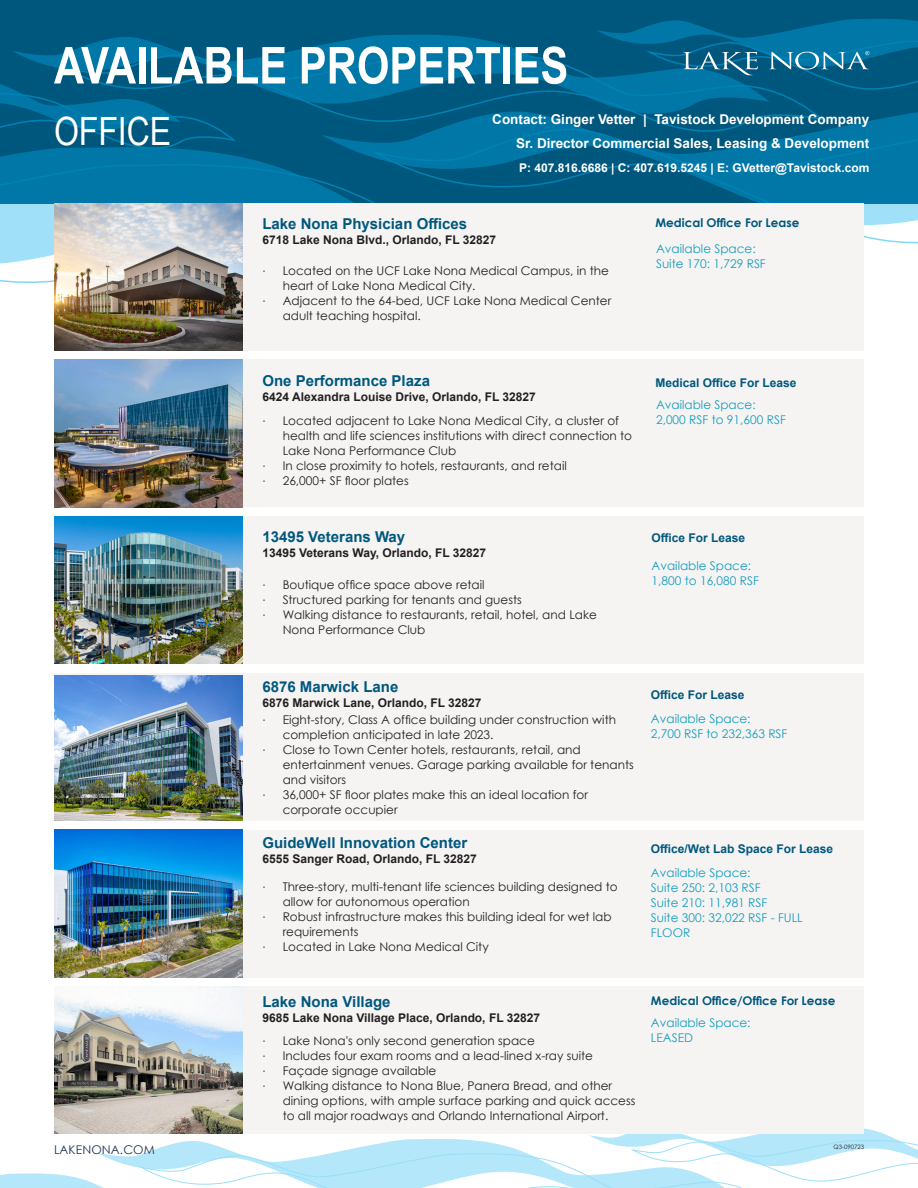
<style>
.page{position:relative;width:918px;height:1188px;background:#fff}
.page>*{position:absolute;margin:0;border:0;box-sizing:border-box;transform-origin:0 0}
.t1{font:700 51px "Arial Narrow";color:#fff}
.t2{font:39px "Arial Narrow";color:#fff}
.t3{font:700 15px "Arial";color:#00577d}
.t4{font:700 13.5px/24px "Arial";color:#fff;text-align:right}
.t5{font:12px/15px "Century Gothic";color:#231f20}
.t6{font:12px/15px "Century Gothic";color:#149dbf}
.t7{font:700 12px "Arial";color:#231f20}
.t8{font:700 12px "Arial";color:#00577d}
.t9{font:700 12px "Arial";color:#fff}
.t10{font:700 12px "Century Gothic";color:#00577d}
.t11{font:12px "Century Gothic";letter-spacing:.01em;color:#1c3551}
.t12{font:6px "Century Gothic";color:#231f20}
.s1{font-family:"Avenir"}
</style>
<div class="page">
<div style="left:0;top:0;width:918px;height:203px;background:#00577d"></div>
<svg style="left:0;top:1128px;width:918px;height:60px"></svg>
<svg style="left:13px;top:34px;width:500px;height:35px"></svg>
<svg style="left:0;top:140px;width:374px;height:18px"></svg>
<svg style="left:374px;top:119px;width:544px;height:125px"></svg>
<svg style="left:65px;top:48px;width:758px;height:89px"></svg>
<svg style="left:0;top:73px;width:235px;height:80px"></svg>
<svg style="left:0;top:158px;width:776px;height:125px"></svg>
<svg style="left:596px;top:18px;width:322px;height:83px"></svg>
<div style="left:54px;top:360px;width:810px;height:147px;background:#f5f4f3"></div>
<div style="left:54px;top:203px;width:810px;height:147px;background:#f5f4f3"></div>
<div style="left:54px;top:673px;width:810px;height:148px;background:#f5f4f3"></div>
<div style="left:54px;top:516px;width:810px;height:148px;background:#f5f4f3"></div>
<div style="left:54px;top:830px;width:810px;height:147px;background:#f5f4f3"></div>
<div style="left:54px;top:987px;width:810px;height:147px;background:#f5f4f3"></div>
<img style="left:54px;top:203px;width:189px;height:147px">
<img style="left:54px;top:360px;width:189px;height:147px">
<img style="left:54px;top:517px;width:189px;height:147px">
<img style="left:54px;top:989px;width:189px;height:145px">
<img style="left:54px;top:676px;width:189px;height:145px">
<img style="left:54px;top:830px;width:189px;height:147px">
<p class="t1" style="left:54px;top:27px;width:516px">AVAILABLE PROPERTIES</p>
<p class="t2" style="left:54px;top:103px;width:119px">OFFICE</p>
<p class="t4" style="left:492px;top:107px;width:379px">Contact: Ginger Vetter | Tavistock Development Company<br>Sr. Director Commercial Sales, Leasing &amp; Development</p>
<p class="t9" style="left:519px;top:159px;width:352px">P: 407.816.6686 | C: 407.619.5245 | E: GVetter@Tavistock.com</p>
<p class="t3" style="left:262px;top:213px;width:206px">Lake Nona Physician Offices</p>
<p class="t7" style="left:262px;top:231px;width:235px">6718 Lake Nona Blvd., Orlando, FL 32827</p>
<p class="t5" style="left:283px;top:263px;width:328px;text-indent:-20px"><span class="s1">·</span> Located on the UCF Lake Nona Medical Campus, in the heart of Lake Nona Medical City.</p>
<p class="t5" style="left:283px;top:293px;width:330px;text-indent:-20px"><span class="s1">·</span> Adjacent to the 64-bed, UCF Lake Nona Medical Center adult teaching hospital.</p>
<p class="t10" style="left:656px;top:214px;width:145px">Medical Office For Lease</p>
<p class="t6" style="left:656px;top:241px;width:111px">Available Space:<br>Suite 170: 1,729 RSF</p>
<p class="t3" style="left:262px;top:370px;width:169px">One Performance Plaza</p>
<p class="t7" style="left:262px;top:388px;width:275px">6424 Alexandra Louise Drive, Orlando, FL 32827</p>
<p class="t5" style="left:283px;top:413px;width:351px;text-indent:-20px"><span class="s1">·</span> Located adjacent to Lake Nona Medical City, a cluster of health and life sciences institutions with direct connection to<br>Lake Nona Performance Club</p>
<p class="t5" style="left:262px;top:458px;width:306px"><span class="s1">·</span> In close proximity to hotels, restaurants, and retail</p>
<p class="t5" style="left:262px;top:473px;width:148px"><span class="s1">·</span> 26,000+ SF floor plates</p>
<p class="t3" style="left:262px;top:527px;width:144px">13495 Veterans Way</p>
<p class="t7" style="left:262px;top:545px;width:225px">13495 Veterans Way, Orlando, FL 32827</p>
<p class="t5" style="left:262px;top:577px;width:224px"><span class="s1">·</span> Boutique office space above retail</p>
<p class="t5" style="left:262px;top:592px;width:261px"><span class="s1">·</span> Structured parking for tenants and guests</p>
<p class="t5" style="left:283px;top:607px;width:316px;text-indent:-20px"><span class="s1">·</span> Walking distance to restaurants, retail, hotel, and Lake<br>Nona Performance Club</p>
<p class="t8" style="left:656px;top:374px;width:143px">Medical Office For Lease</p>
<p class="t6" style="left:656px;top:397px;width:101px">Available Space:</p>
<p class="t6" style="left:656px;top:412px;width:131px">2,000 RSF to 91,600 RSF</p>
<p class="t8" style="left:652px;top:529px;width:95px">Office For Lease</p>
<p class="t6" style="left:652px;top:558px;width:109px">Available Space:<br>1,800 to 16,080 RSF</p>
<p class="t3" style="left:262px;top:676px;width:137px">6876 Marwick Lane</p>
<p class="t7" style="left:262px;top:694px;width:221px">6876 Marwick Lane, Orlando, FL 32827</p>
<p class="t5" style="left:283px;top:712px;width:335px;text-indent:-20px"><span class="s1">·</span> Eight-story, Class A office building under construction with completion anticipated in late 2023.</p>
<p class="t5" style="left:283px;top:742px;width:353px;text-indent:-20px"><span class="s1">·</span> Close to Town Center hotels, restaurants, retail, and entertainment venues. Garage parking available for tenants and visitors</p>
<p class="t5" style="left:283px;top:787px;width:307px;text-indent:-20px"><span class="s1">·</span> 36,000+ SF floor plates make this an ideal location for corporate occupier</p>
<p class="t3" style="left:262px;top:832px;width:206px">GuideWell Innovation Center</p>
<p class="t7" style="left:262px;top:851px;width:216px">6555 Sanger Road, Orlando, FL 32827</p>
<p class="t5" style="left:283px;top:879px;width:336px;text-indent:-20px"><span class="s1">·</span> Three-story, multi-tenant life sciences building designed to allow for autonomous operation</p>
<p class="t5" style="left:283px;top:909px;width:330px;text-indent:-20px"><span class="s1">·</span> Robust infrastructure makes this building ideal for wet lab requirements</p>
<p class="t5" style="left:262px;top:939px;width:228px"><span class="s1">·</span> Located in Lake Nona Medical City</p>
<p class="t8" style="left:651px;top:686px;width:95px">Office For Lease</p>
<p class="t6" style="left:651px;top:711px;width:138px">Available Space:<br>2,700 RSF to 232,363 RSF</p>
<p class="t8" style="left:651px;top:840px;width:184px">Office/Wet Lab Space For Lease</p>
<p class="t6" style="left:651px;top:865px;width:111px">Available Space:<br>Suite 250: 2,103 RSF</p>
<p class="t6" style="left:651px;top:895px;width:118px">Suite 210: 11,981 RSF</p>
<p class="t6" style="left:651px;top:910px;width:153px">Suite 300: 32,022 RSF - FULL<br>FLOOR</p>
<p class="t3" style="left:262px;top:991px;width:130px">Lake Nona Village</p>
<p class="t7" style="left:262px;top:1009px;width:279px">9685 Lake Nona Village Place, Orlando, FL 32827</p>
<p class="t5" style="left:262px;top:1033px;width:274px"><span class="s1">·</span> Lake Nona's only second generation space</p>
<p class="t5" style="left:262px;top:1048px;width:332px"><span class="s1">·</span> Includes four exam rooms and a lead-lined x-ray suite</p>
<p class="t5" style="left:262px;top:1063px;width:175px"><span class="s1">·</span> Façade signage available</p>
<p class="t5" style="left:283px;top:1078px;width:354px;text-indent:-20px"><span class="s1">·</span> Walking distance to Nona Blue, Panera Bread, and other dining options, with ample surface parking and quick access to all major roadways and Orlando International Airport.</p>
<p class="t10" style="left:651px;top:991px;width:186px">Medical Office/Office For Lease</p>
<p class="t6" style="left:651px;top:1015px;width:101px">Available Space:<br>LEASED</p>
<p class="t11" style="left:54px;top:1141px;width:102px">LAKENONA.COM</p>
<p class="t12" style="left:834px;top:1143px;width:32px">Q3-090723</p>
</div>
